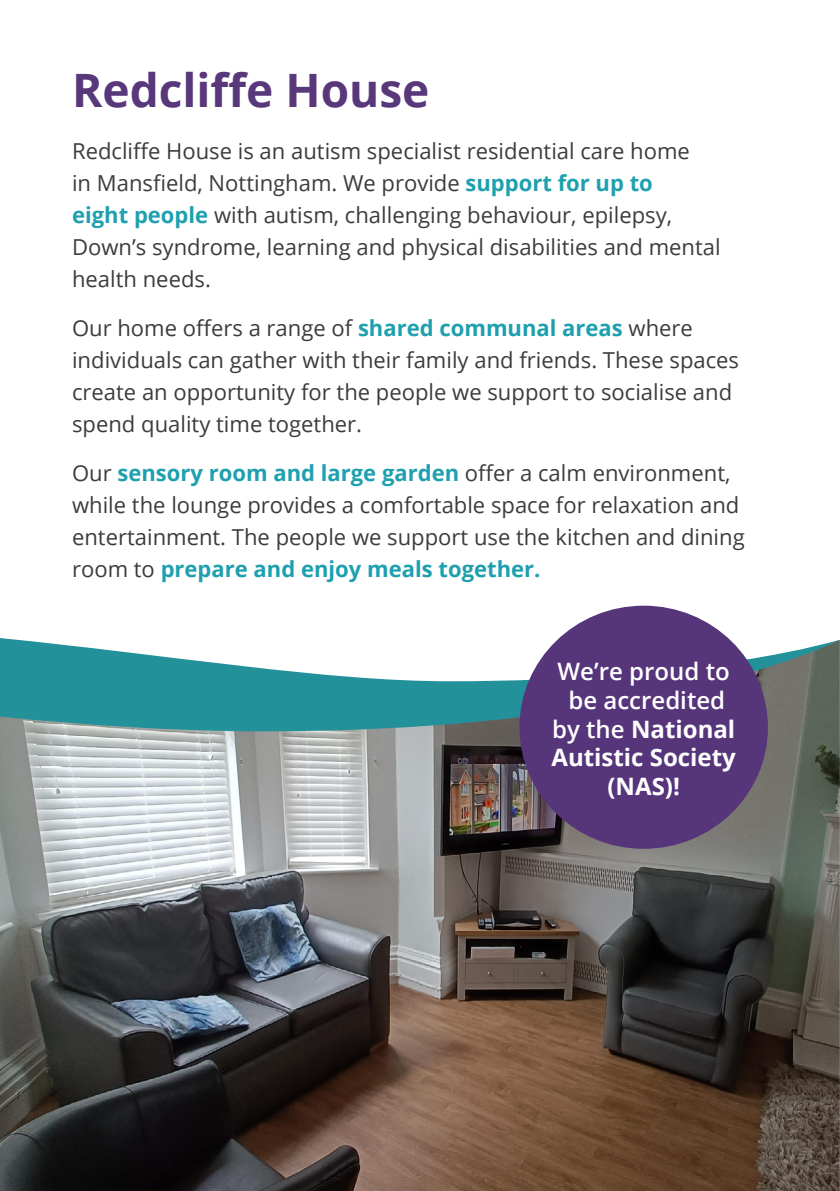
<style>
.page{position:relative;width:840px;height:1191px;background:#fff}
.page>*{position:absolute;margin:0;border:0;box-sizing:border-box;transform-origin:0 0}
.t1{font:700 46px "Open Sans";color:#58377b}
.t2{font:600 24px/28.8px "Open Sans";color:#fff;text-align:center}
.t3{font:22px/32px "Open Sans";color:#3c3c3b}
.s1{font-weight:700;color:#1ea0af}
.s2{font-weight:700;color:#1da0ae}
.s3{font-weight:700}
</style>
<div class="page">
<img style="left:0;top:731px;width:839px;height:460px">
<svg style="left:0;top:870px;width:1px;height:102px"></svg>
<svg style="left:0;top:638px;width:839px;height:93px;fill:#23919a"></svg>
<div style="left:519px;top:605px;width:248px;height:243px;background:#56357b;border-radius:50%"></div>
<h1 class="t1" style="left:72px;top:58px;width:359px">Redcliffe House</h1>
<p class="t3" style="left:72px;top:134px;width:649px">Redcliffe House is an autism specialist residential care home<br>in Mansfield, Nottingham. We provide <span class="s1">support for up to<br>eight people</span> with autism, challenging behaviour, epilepsy, Down’s syndrome, learning and physical disabilities and mental health needs.</p>
<p class="t3" style="left:72px;top:311px;width:668px">Our home offers a range of <span class="s1">shared comm</span><span class="s2">unal areas</span> where individuals can gather with their family and friends. These spaces create an opportunity for the people we support to socialise and spend quality time together.</p>
<p class="t3" style="left:72px;top:456px;width:673px">Our <span class="s1">sensory room and large garden</span> offer a calm environment, while the lounge provides a comfortable space for relaxation and entertainment. The people we support use the kitchen and dining room to <span class="s1">prepare and enjoy meals together.</span></p>
<p class="t2" style="left:551px;top:656px;width:186px">We’re proud to be accredited by the <span class="s3">National<br>Autistic Society (NAS)!</span></p>
</div>
